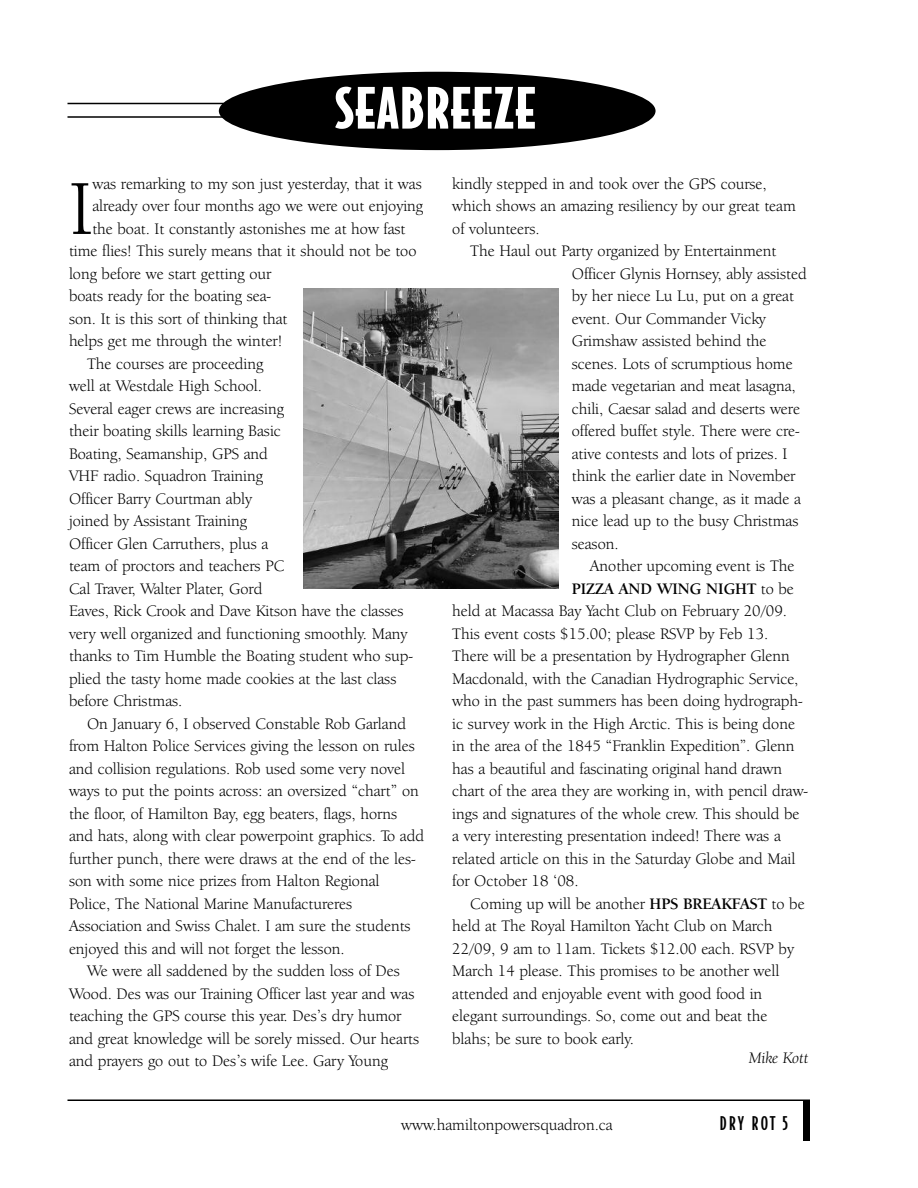
<style>
.page{position:relative;width:918px;height:1188px;background:#fff}
.page>*{position:absolute;margin:0;border:0;box-sizing:border-box;transform-origin:0 0}
.t1{font:79.95px "Berkeley Oldstyle IT Cby BT";color:#000}
.t2{font:900 54px "Bodega Sans";letter-spacing:.015em;color:#fff}
.t3{font:500 18px "Bodega Sans";letter-spacing:.12em;color:#000}
.t4{font:16.5px/22.5px "Berkeley Oldstyle IT Cby BT";color:#000}
.t5{font:700 16.5px "Berkeley Oldstyle IT Cby BT";color:#000}
.t6{font:italic 16.5px "Berkeley Oldstyle IT Cby BT";color:#000}
.s1{font-weight:400}
.s2{font-weight:700}
</style>
<div class="page">
<hr style="left:68px;top:1100px;width:742px;height:1px;background:#000">
<div style="left:803px;top:1100px;width:7px;height:41px;background:#000"></div>
<div style="left:219px;top:72px;width:437px;height:78px;background:#000;border-radius:50%"></div>
<hr style="left:68px;top:103px;width:159px;height:1px;background:#000">
<hr style="left:68px;top:116px;width:159px;height:2px;background:#000">
<img style="left:304px;top:288px;width:254px;height:300px">
<h2 class="t2" style="left:335px;top:78px;width:203px">SEABREEZE</h2>
<h1 class="t1" style="left:69px;top:177px;width:25px">I</h1>
<p class="t4" style="left:92px;top:174px;width:331px">was remarking to my son just yesterday, that it was</p>
<p class="t4" style="left:92px;top:196px;width:332px">already over four months ago we were out enjoying</p>
<p class="t4" style="left:92px;top:219px;width:315px">the boat. It constantly astonishes me at how fast</p>
<p class="t4" style="left:69px;top:241px;width:349px">time flies! This surely means that it should not be too</p>
<p class="t4" style="left:69px;top:264px;width:204px">long before we start getting our</p>
<p class="t4" style="left:69px;top:286px;width:204px">boats ready for the boating sea-</p>
<p class="t4" style="left:69px;top:309px;width:220px">son. It is this sort of thinking that</p>
<p class="t4" style="left:69px;top:331px;width:215px">helps get me through the winter!</p>
<p class="t4" style="left:87px;top:354px;width:178px">The courses are proceeding</p>
<p class="t4" style="left:69px;top:376px;width:195px">well at Westdale High School.</p>
<p class="t4" style="left:69px;top:399px;width:216px">Several eager crews are increasing</p>
<p class="t4" style="left:69px;top:421px;width:213px">their boating skills learning Basic</p>
<p class="t4" style="left:69px;top:444px;width:200px">Boating, Seamanship, GPS and</p>
<p class="t4" style="left:69px;top:466px;width:196px">VHF radio. Squadron Training</p>
<p class="t4" style="left:69px;top:489px;width:185px">Officer Barry Courtman ably</p>
<p class="t4" style="left:69px;top:511px;width:180px">joined by Assistant Training</p>
<p class="t4" style="left:69px;top:534px;width:201px">Officer Glen Carruthers, plus a</p>
<p class="t4" style="left:69px;top:556px;width:217px">team of proctors and teachers PC</p>
<p class="t4" style="left:69px;top:579px;width:195px">Cal Traver, Walter Plater, Gord</p>
<p class="t4" style="left:69px;top:601px;width:336px">Eaves, Rick Crook and Dave Kitson have the classes</p>
<p class="t4" style="left:69px;top:624px;width:340px">very well organized and functioning smoothly. Many</p>
<p class="t4" style="left:69px;top:646px;width:346px">thanks to Tim Humble the Boating student who sup-</p>
<p class="t4" style="left:69px;top:669px;width:329px">plied the tasty home made cookies at the last class</p>
<p class="t4" style="left:69px;top:691px;width:115px">before Christmas.</p>
<p class="t4" style="left:87px;top:714px;width:320px">On January 6, I observed Constable Rob Garland</p>
<p class="t4" style="left:69px;top:736px;width:347px">from Halton Police Services giving the lesson on rules</p>
<p class="t4" style="left:69px;top:759px;width:338px">and collision regulations. Rob used some very novel</p>
<p class="t4" style="left:69px;top:781px;width:351px">ways to put the points across: an oversized “chart” on</p>
<p class="t4" style="left:69px;top:804px;width:330px">the floor, of Hamilton Bay, egg beaters, flags, horns</p>
<p class="t4" style="left:69px;top:826px;width:356px">and hats, along with clear powerpoint graphics. To add</p>
<p class="t4" style="left:69px;top:849px;width:348px">further punch, there were draws at the end of the les-</p>
<p class="t4" style="left:69px;top:871px;width:312px">son with some nice prizes from Halton Regional</p>
<p class="t4" style="left:69px;top:894px;width:285px">Police, The National Marine Manufactureres</p>
<p class="t4" style="left:69px;top:916px;width:343px">Association and Swiss Chalet. I am sure the students</p>
<p class="t4" style="left:69px;top:939px;width:277px">enjoyed this and will not forget the lesson.</p>
<p class="t4" style="left:87px;top:961px;width:314px">We were all saddened by the sudden loss of Des</p>
<p class="t4" style="left:69px;top:984px;width:347px">Wood. Des was our Training Officer last year and was</p>
<p class="t4" style="left:69px;top:1006px;width:334px">teaching the GPS course this year. Des’s dry humor</p>
<p class="t4" style="left:69px;top:1029px;width:352px">and great knowledge will be sorely missed. Our hearts</p>
<p class="t4" style="left:69px;top:1051px;width:320px">and prayers go out to Des’s wife Lee. Gary Young</p>
<p class="t4" style="left:452px;top:174px;width:345px">kindly stepped in and took over the GPS course, which shows an amazing resiliency by our great team of volunteers.</p>
<p class="t4" style="left:572px;top:241px;width:236px;text-indent:-102px">The Haul out Party organized by Entertainment<br>Officer Glynis Hornsey, ably assisted by her niece Lu Lu, put on a great event. Our Commander Vicky<br>Grimshaw assisted behind the scenes. Lots of scrumptious home made vegetarian and meat lasagna, chili, Caesar salad and deserts were offered buffet style. There were cre&shy;ative contests and lots of prizes. I think the earlier date in November was a pleasant change, as it made a nice lead up to the busy Christmas season.</p>
<p class="t4" style="left:590px;top:556px;width:206px">Another upcoming event is The</p>
<p class="t5" style="left:572px;top:582px;width:224px">PIZZA AND WING NIGHT <span class="s1">to be</span></p>
<p class="t4" style="left:452px;top:601px;width:336px">held at Macassa Bay Yacht Club on February 20/09.</p>
<p class="t4" style="left:452px;top:624px;width:318px">This event costs $15.00; please RSVP by Feb 13.</p>
<p class="t4" style="left:452px;top:646px;width:339px">There will be a presentation by Hydrographer Glenn</p>
<p class="t4" style="left:452px;top:669px;width:348px">Macdonald, with the Canadian Hydrographic Service,</p>
<p class="t4" style="left:452px;top:691px;width:352px">who in the past summers has been doing hydrograph-</p>
<p class="t4" style="left:452px;top:714px;width:344px">ic survey work in the High Arctic. This is being done</p>
<p class="t4" style="left:452px;top:736px;width:344px">in the area of the 1845 “Franklin Expedition”. Glenn</p>
<p class="t4" style="left:452px;top:759px;width:331px">has a beautiful and fascinating original hand drawn</p>
<p class="t4" style="left:452px;top:781px;width:358px">chart of the area they are working in, with pencil draw-</p>
<p class="t4" style="left:452px;top:804px;width:349px">ings and signatures of the whole crew. This should be</p>
<p class="t4" style="left:452px;top:826px;width:330px">a very interesting presentation indeed! There was a</p>
<p class="t4" style="left:452px;top:849px;width:345px">related article on this in the Saturday Globe and Mail</p>
<p class="t4" style="left:452px;top:871px;width:128px">for October 18 ‘08.</p>
<p class="t4" style="left:470px;top:894px;width:336px">Coming up will be another <span class="s2">HPS BREAKFAST</span> to be</p>
<p class="t4" style="left:452px;top:916px;width:322px">held at The Royal Hamilton Yacht Club on March</p>
<p class="t4" style="left:452px;top:939px;width:343px">22/09, 9 am to 11am. Tickets $12.00 each. RSVP by</p>
<p class="t4" style="left:452px;top:961px;width:329px">March 14 please. This promises to be another well</p>
<p class="t4" style="left:452px;top:984px;width:312px">attended and enjoyable event with good food in</p>
<p class="t4" style="left:452px;top:1006px;width:317px">elegant surroundings. So, come out and beat the</p>
<p class="t4" style="left:452px;top:1029px;width:183px">blahs; be sure to book early.</p>
<p class="t6" style="left:749px;top:1052px;width:61px">Mike Kott</p>
<p class="t4" style="left:401px;top:1115px;width:213px">www.hamiltonpowersquadron.ca</p>
<p class="t3" style="left:720px;top:1113px;width:70px">DRY ROT 5</p>
</div>
